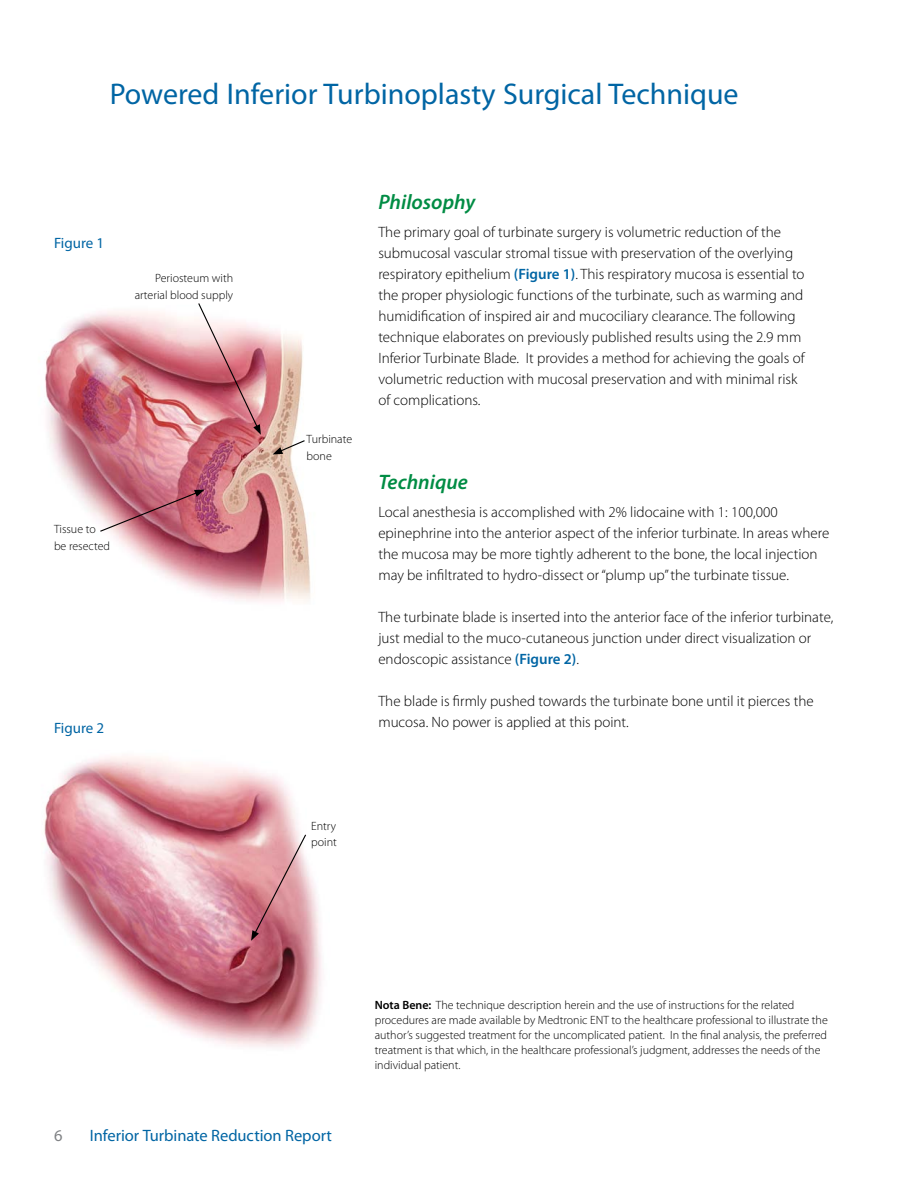
<style>
.page{position:relative;width:918px;height:1188px;background:#fff}
.page>*{position:absolute;margin:0;border:0;box-sizing:border-box;transform-origin:0 0}
.t1{font:30px "Myriad Pro";color:#0065a4}
.t2{font:italic 600 21px "Myriad Pro";color:#008c44}
.t3{font:16.5px "Myriad Pro";letter-spacing:-.005em;color:#0065a4}
.t4{font:16.5px "Myriad Pro";color:#808285}
.t5{font:300 15px/21px "Myriad Pro";color:#000}
.t6{font:15px "Myriad Pro";letter-spacing:-.005em;color:#0065a4}
.t7{font:300 12px/15px "Myriad Pro";color:#000}
.s1{font-weight:600;color:#0065a4}
.s2{font-weight:600}
</style>
<div class="page">
<img style="left:45px;top:311px;width:266px;height:291px">
<img style="left:44px;top:756px;width:278px;height:291px">
<svg style="left:251px;top:833px;width:56px;height:108px"></svg>
<svg style="left:273px;top:439px;width:33px;height:15px"></svg>
<svg style="left:197px;top:303px;width:64px;height:132px"></svg>
<svg style="left:99px;top:490px;width:106px;height:43px"></svg>
<h1 class="t1" style="left:110px;top:75px;width:630px">Powered Inferior Turbinoplasty Surgical Technique</h1>
<p class="t6" style="left:54px;top:234px;width:52px">Figure 1</p>
<p class="t7" style="left:135px;top:270px;width:100px;line-height:16.5px;text-align:right">Periosteum with arterial blood supply</p>
<p class="t7" style="left:307px;top:431px;width:47px;line-height:16.5px">Turbinate bone</p>
<h2 class="t2" style="left:378px;top:189px;width:99px">Philosophy</h2>
<p class="t5" style="left:378px;top:221px;width:428px">The primary goal of turbinate surgery is volumetric reduction of the submucosal vascular stromal tissue with preservation of the overlying respiratory epithelium <span class="s1">(Figure 1)</span>. This respiratory mucosa is essential to the proper physiologic functions of the turbinate, such as warming and humidification of inspired air and mucociliary clearance. The following technique elaborates on previously published results using the 2.9 mm Inferior Turbinate Blade. It provides a method for achieving the goals of volumetric reduction with mucosal preservation and with minimal risk of complications.</p>
<p class="t7" style="left:54px;top:521px;width:58px;line-height:16.5px">Tissue to be resected</p>
<p class="t6" style="left:54px;top:719px;width:52px">Figure 2</p>
<p class="t7" style="left:311px;top:817px;width:27px;line-height:16.5px">Entry point</p>
<h2 class="t2" style="left:378px;top:468px;width:91px">Technique</h2>
<p class="t5" style="left:378px;top:501px;width:452px">Local anesthesia is accomplished with 2% lidocaine with 1: 100,000 epinephrine into the anterior aspect of the inferior turbinate. In areas where the mucosa may be more tightly adherent to the bone, the local injection may be infiltrated to hydro-dissect or “plump up” the turbinate tissue.</p>
<p class="t5" style="left:378px;top:606px;width:457px">The turbinate blade is inserted into the anterior face of the inferior turbinate, just medial to the muco-cutaneous junction under direct visualization or endoscopic assistance <span class="s1">(Figure 2)</span>.</p>
<p class="t5" style="left:378px;top:690px;width:437px">The blade is firmly pushed towards the turbinate bone until it pierces the mucosa. No power is applied at this point.</p>
<p class="t4" style="left:54px;top:1125px;width:10px">6</p>
<p class="t3" style="left:90px;top:1125px;width:244px">Inferior Turbinate Reduction Report</p>
<p class="t7" style="left:375px;top:997px;width:455px"><span class="s2">Nota Bene:</span> The technique description herein and the use of instructions for the related procedures are made available by Medtronic ENT to the healthcare professional to illustrate the author’s suggested treatment for the uncomplicated patient. In the final analysis, the preferred treatment is that which, in the healthcare professional’s judgment, addresses the needs of the individual patient.</p>
</div>
